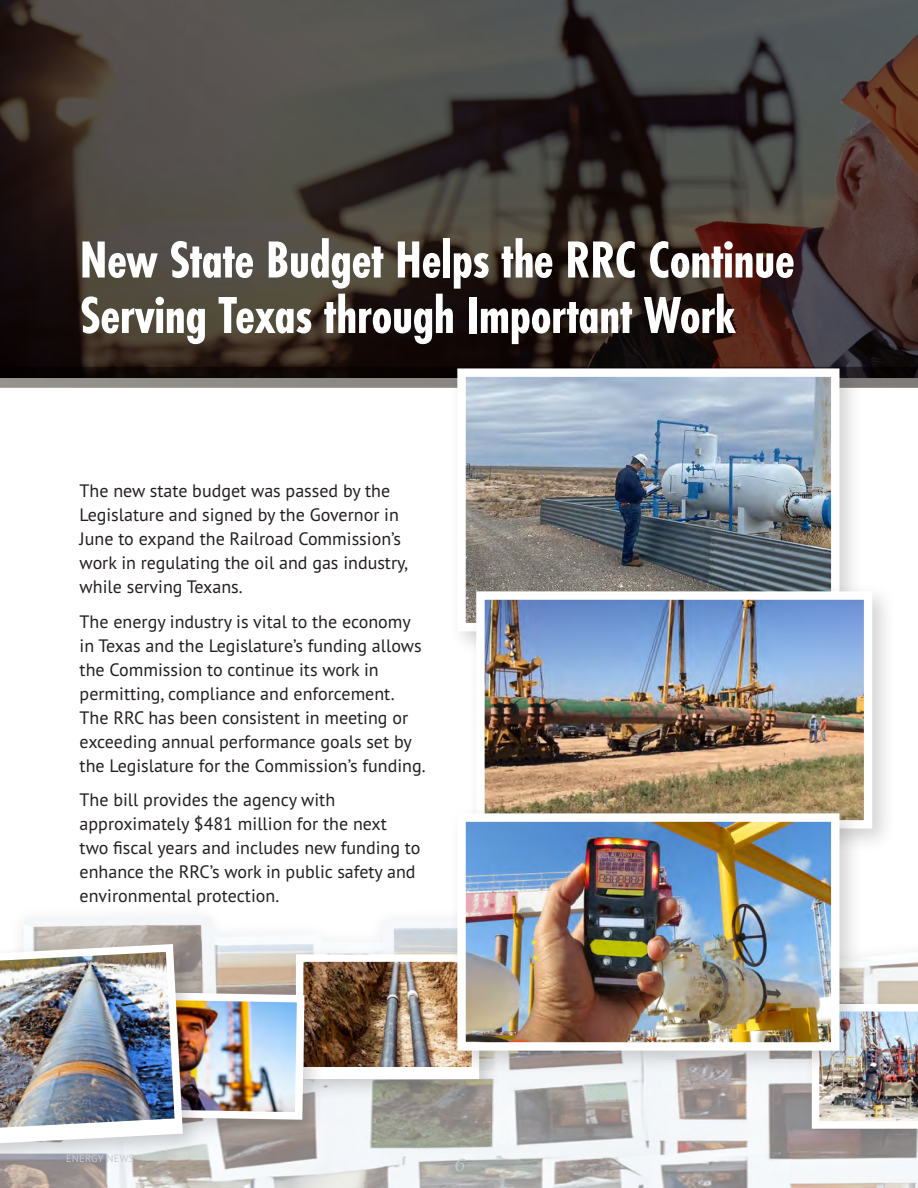
<style>
.page{position:relative;width:918px;height:1188px;background:#fff}
.page>*{position:absolute;margin:0;border:0;box-sizing:border-box;transform-origin:0 0}
.Story_Title_Narrow{font:700 54px/55.5px "Futura PT Cond";letter-spacing:-.01em;color:#fff}
.t1{font:18px/24px "PT Sans Pro";color:#231f20}
.t2{font:italic 18px "Lucida Calligraphy";color:#c7c8ca}
.t3{font:10.5px "PT Sans Pro";letter-spacing:.02em;color:#c7c8ca}
</style>
<div class="page">
<img style="left:0;top:916px;width:918px;height:272px">
<div style="left:287px;top:946px;width:214px;height:155px;background:#231f20;opacity:.2"></div>
<img style="left:308px;top:963px;width:140px;height:104px">
<div style="left:296px;top:954px;width:183px;height:125px;border:8px solid #fff"></div>
<div style="left:803px;top:996px;width:115px;height:154px;background:#231f20;opacity:.2"></div>
<img style="left:812px;top:1004px;width:106px;height:125px">
<div style="left:111px;top:984px;width:215px;height:158px;background:#231f20;opacity:.2"></div>
<svg style="left:0;top:0;width:918px;height:367px;background:#403834"></svg>
<svg style="left:0;top:367px;width:918px;height:21px;background:#4a4642"></svg>
<div style="left:448px;top:359px;width:416px;height:297px;background:#231f20;opacity:.2"></div>
<img style="left:466px;top:377px;width:364px;height:245px">
<div style="left:457px;top:368px;width:382px;height:263px;border:8px solid #fff"></div>
<div style="left:467px;top:582px;width:429px;height:271px;background:#231f20;opacity:.2"></div>
<img style="left:485px;top:600px;width:378px;height:204px">
<div style="left:476px;top:591px;width:396px;height:238px;border:8px solid #fff"></div>
<div style="left:448px;top:804px;width:416px;height:271px;background:#231f20;opacity:.2"></div>
<img style="left:466px;top:822px;width:364px;height:220px">
<div style="left:457px;top:813px;width:382px;height:238px;border:8px solid #fff"></div>
<div style="left:0;top:936px;width:204px;height:235px;background:#231f20;opacity:.2"></div>
<img style="left:0;top:940px;width:308px;height:214px">
<p class="Story_Title_Narrow" style="left:80px;top:232px;width:717px">New State Budget Helps the RRC Continue<br>Serving Texas through Important Work</p>
<p class="t1" style="left:80px;top:478px;width:330px">The new state budget was passed by the Legislature and signed by the Governor in June to expand the Railroad Commission’s work in regulating the oil and gas industry, while serving Texans.</p>
<p class="t1" style="left:80px;top:609px;width:347px">The energy industry is vital to the economy in Texas and the Legislature’s funding allows the Commission to continue its work in permitting, compliance and enforcement.<br>The RRC has been consistent in meeting or exceeding annual performance goals set by the Legislature for the Commission’s funding.</p>
<p class="t1" style="left:80px;top:788px;width:342px">The bill provides the agency with approximately $481 million for the next<br>two fiscal years and includes new funding to enhance the RRC’s work in public safety and environmental protection.</p>
<p class="t3" style="left:66px;top:1152px;width:69px">ENERGY NEWS</p>
<p class="t2" style="left:453px;top:1154px;width:13px">6</p>
</div>
